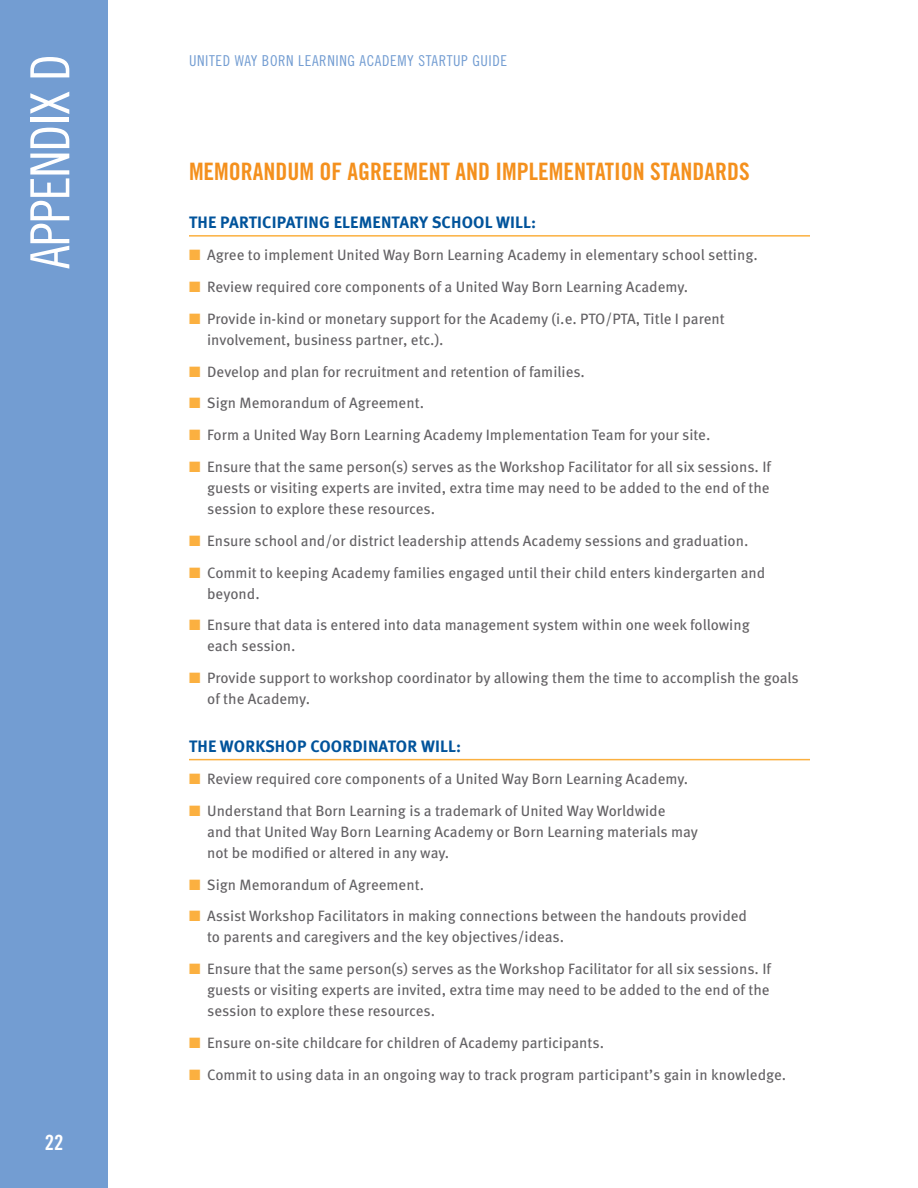
<style>
.page{position:relative;width:918px;height:1188px;background:#fff}
.page>*{position:absolute;margin:0;border:0;box-sizing:border-box;transform-origin:0 0}
.t1{font:54px "Trade Gothic Cond Eighteen";letter-spacing:-.02em;color:#fff}
.t2{font:24px "Trade Gothic Bold Cond Twenty";color:#f4901d}
.t3{font:21px "Trade Gothic Bold Cond Twenty";color:#fff}
.t4{font:700 16.5px "Meta OT";letter-spacing:.01em;color:#00539b}
.t5{font:15px/21px "Meta OT";letter-spacing:-.005em;color:#636164}
.t6{font:15px "Trade Gothic Cond Eighteen";letter-spacing:.04em;color:#739dd2}
.s1{color:#fbb040}
</style>
<div class="page">
<div style="left:0;top:0;width:108px;height:1188px;background:#739dd2"></div>
<hr style="left:189px;top:235px;width:621px;height:2px;background:#fbb040">
<hr style="left:189px;top:759px;width:621px;height:1px;background:#fbb040">
<h1 class="t1" style="left:18px;top:269px;width:217px;rotate:-90deg">APPENDIX D</h1>
<h3 class="t3" style="left:45px;top:1130px;width:20px">22</h3>
<p class="t6" style="left:189px;top:52px;width:320px">UNITED WAY BORN LEARNING ACADEMY STARTUP GUIDE</p>
<h2 class="t2" style="left:189px;top:157px;width:562px">MEMORANDUM OF AGREEMENT AND IMPLEMENTATION STANDARDS</h2>
<p class="t4" style="left:189px;top:212px;width:349px">THE PARTICIPATING ELEMENTARY SCHOOL WILL:</p>
<p class="t5" style="left:189px;top:245px;width:570px"><span class="s1">■</span> Agree to implement United Way Born Learning Academy in elementary school setting.</p>
<p class="t5" style="left:189px;top:276px;width:501px"><span class="s1">■</span> Review required core components of a United Way Born Learning Academy.</p>
<p class="t5" style="left:207px;top:308px;width:519px;text-indent:-18px"><span class="s1">■</span> Provide in-kind or monetary support for the Academy (i.e. PTO/PTA, Title I parent involvement, business partner, etc.).</p>
<p class="t5" style="left:189px;top:361px;width:398px"><span class="s1">■</span> Develop and plan for recruitment and retention of families.</p>
<p class="t5" style="left:189px;top:393px;width:237px"><span class="s1">■</span> Sign Memorandum of Agreement.</p>
<p class="t5" style="left:189px;top:425px;width:523px"><span class="s1">■</span> Form a United Way Born Learning Academy Implementation Team for your site.</p>
<p class="t5" style="left:207px;top:456px;width:566px;text-indent:-18px"><span class="s1">■</span> Ensure that the same person(s) serves as the Workshop Facilitator for all six sessions. If guests or visiting experts are invited, extra time may need to be added to the end of the session to explore these resources.</p>
<p class="t5" style="left:189px;top:530px;width:561px"><span class="s1">■</span> Ensure school and/or district leadership attends Academy sessions and graduation.</p>
<p class="t5" style="left:207px;top:562px;width:560px;text-indent:-18px"><span class="s1">■</span> Commit to keeping Academy families engaged until their child enters kindergarten and beyond.</p>
<p class="t5" style="left:207px;top:615px;width:544px;text-indent:-18px"><span class="s1">■</span> Ensure that data is entered into data management system within one week following each session.</p>
<p class="t5" style="left:207px;top:668px;width:593px;text-indent:-18px"><span class="s1">■</span> Provide support to workshop coordinator by allowing them the time to accomplish the goals of the Academy.</p>
<p class="t4" style="left:189px;top:736px;width:274px">THE WORKSHOP COORDINATOR WILL:</p>
<p class="t5" style="left:189px;top:768px;width:501px"><span class="s1">■</span> Review required core components of a United Way Born Learning Academy.</p>
<p class="t5" style="left:207px;top:800px;width:492px;text-indent:-18px"><span class="s1">■</span> Understand that Born Learning is a trademark of United Way Worldwide<br>and that United Way Born Learning Academy or Born Learning materials may not be modified or altered in any way.</p>
<p class="t5" style="left:189px;top:874px;width:237px"><span class="s1">■</span> Sign Memorandum of Agreement.</p>
<p class="t5" style="left:207px;top:906px;width:541px;text-indent:-18px"><span class="s1">■</span> Assist Workshop Facilitators in making connections between the handouts provided to parents and caregivers and the key objectives/ideas.</p>
<p class="t5" style="left:207px;top:959px;width:566px;text-indent:-18px"><span class="s1">■</span> Ensure that the same person(s) serves as the Workshop Facilitator for all six sessions. If guests or visiting experts are invited, extra time may need to be added to the end of the session to explore these resources.</p>
<p class="t5" style="left:189px;top:1032px;width:417px"><span class="s1">■</span> Ensure on-site childcare for children of Academy participants.</p>
<p class="t5" style="left:189px;top:1064px;width:599px"><span class="s1">■</span> Commit to using data in an ongoing way to track program participant’s gain in knowledge.</p>
</div>
